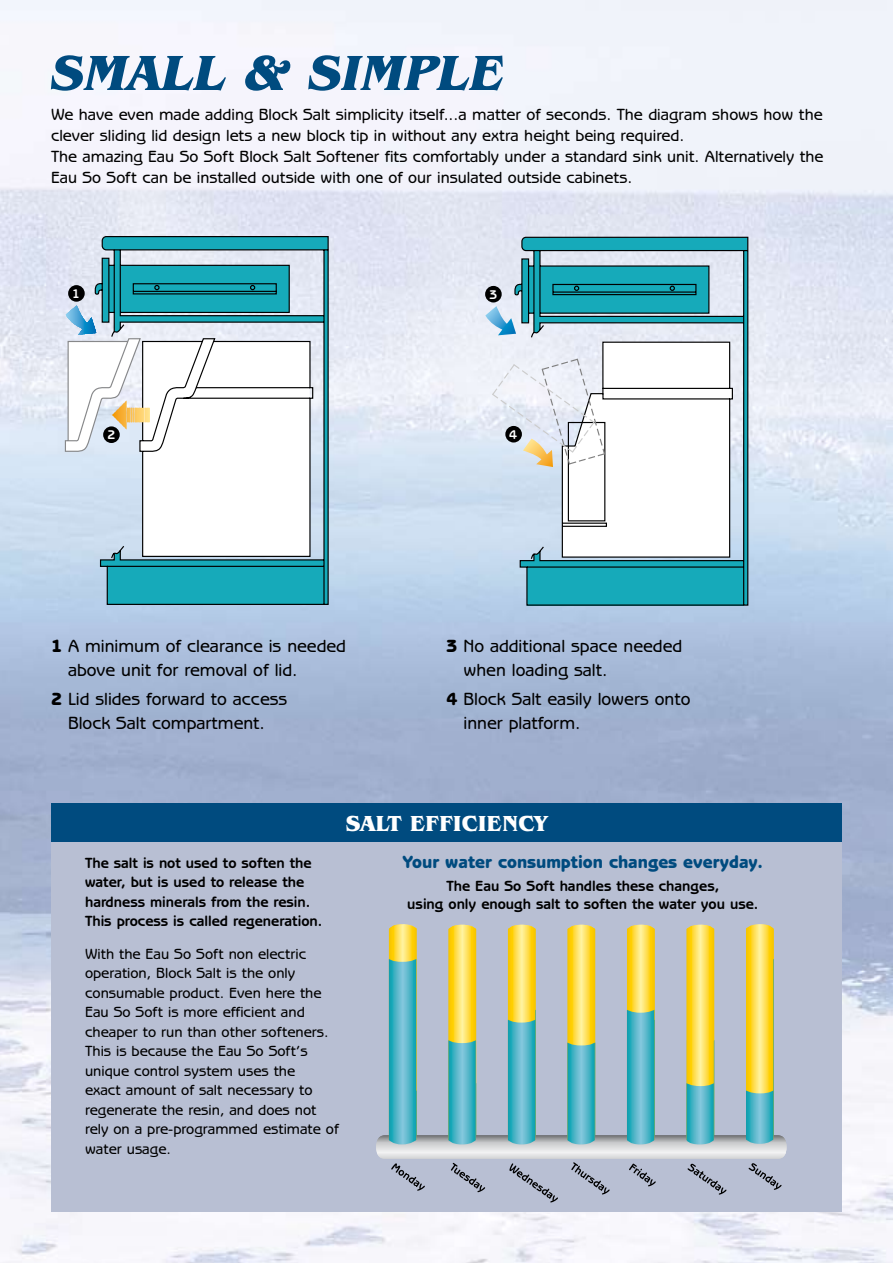
<style>
.page{position:relative;width:893px;height:1263px;background:#fff}
.page>*{position:absolute;margin:0;border:0;box-sizing:border-box;transform-origin:0 0}
.t1{font:italic 700 51px "Benguiat IT Cby BT";color:#004b7f}
.t2{font:700 22.5px "Benguiat IT Cby BT";color:#fff}
.t3{font:500 18px/24px "Benguiat Gothic IT Cby BT";color:#000}
.t4{font:800 18px "Benguiat Gothic IT Cby BT";color:#004b7f}
.t5{font:500 16.5px/21px "Benguiat Gothic IT Cby BT";color:#000}
.t6{font:500 15px/19.5px "Benguiat Gothic IT Cby BT";color:#000}
.t7{font:700 15px/19.5px "Benguiat Gothic IT Cby BT";color:#000}
.t8{font:700 12.9px "Benguiat Gothic IT Cby BT";color:#fff}
.s1{font-weight:800}
</style>
<div class="page">
<img style="left:0;top:0;width:893px;height:1263px">
<div style="left:51px;top:804px;width:791px;height:408px;background:#b8bfd3"></div>
<div style="left:51px;top:804px;width:791px;height:38px;background:#004b7f"></div>
<svg style="left:65px;top:337px;width:29px;height:219px"></svg>
<svg style="left:94px;top:236px;width:235px;height:369px"></svg>
<hr style="left:150px;top:400px;width:1px;height:30px;background:#ffe691">
<hr style="left:149px;top:400px;width:1px;height:30px;background:#ffe48f">
<hr style="left:148px;top:400px;width:1px;height:30px;background:#ffe18b">
<hr style="left:147px;top:400px;width:1px;height:30px;background:#ffe087">
<hr style="left:146px;top:400px;width:1px;height:30px;background:#ffdd84">
<hr style="left:145px;top:400px;width:1px;height:30px;background:#ffdc80">
<hr style="left:144px;top:400px;width:1px;height:30px;background:#ffda7d">
<hr style="left:143px;top:400px;width:1px;height:30px;background:#ffd879">
<hr style="left:142px;top:400px;width:1px;height:30px;background:#fed676">
<hr style="left:141px;top:400px;width:1px;height:30px;background:#fed473">
<hr style="left:140px;top:400px;width:1px;height:30px;background:#fed26f">
<hr style="left:139px;top:400px;width:1px;height:30px;background:#fdd06b">
<hr style="left:138px;top:400px;width:1px;height:30px;background:#fdce69">
<hr style="left:137px;top:400px;width:1px;height:30px;background:#fdcc64">
<hr style="left:136px;top:400px;width:1px;height:30px;background:#fcca61">
<hr style="left:135px;top:400px;width:1px;height:30px;background:#fcc75e">
<hr style="left:134px;top:400px;width:1px;height:30px;background:#fcc65b">
<hr style="left:133px;top:400px;width:1px;height:30px;background:#fbc356">
<hr style="left:132px;top:400px;width:1px;height:30px;background:#fbc254">
<hr style="left:131px;top:400px;width:1px;height:30px;background:#fabf50">
<hr style="left:130px;top:400px;width:1px;height:30px;background:#fabd4c">
<hr style="left:129px;top:400px;width:1px;height:30px;background:#fabb49">
<hr style="left:128px;top:400px;width:1px;height:30px;background:#f9b946">
<hr style="left:127px;top:400px;width:1px;height:30px;background:#f9b741">
<hr style="left:126px;top:400px;width:1px;height:30px;background:#f9b53f">
<hr style="left:125px;top:400px;width:1px;height:30px;background:#f8b33b">
<hr style="left:124px;top:400px;width:1px;height:30px;background:#f8b137">
<hr style="left:123px;top:400px;width:1px;height:30px;background:#f7ae34">
<hr style="left:122px;top:400px;width:1px;height:30px;background:#f7ad30">
<hr style="left:121px;top:400px;width:1px;height:30px;background:#f7aa2c">
<hr style="left:120px;top:400px;width:1px;height:30px;background:#f6a929">
<hr style="left:119px;top:400px;width:1px;height:30px;background:#f6a623">
<hr style="left:118px;top:400px;width:1px;height:30px;background:#f5a421">
<hr style="left:117px;top:400px;width:1px;height:30px;background:#f5a11a">
<hr style="left:116px;top:400px;width:1px;height:30px;background:#f5a014">
<hr style="left:115px;top:400px;width:1px;height:30px;background:#f49d0e">
<hr style="left:114px;top:400px;width:1px;height:30px;background:#f49b02">
<hr style="left:113px;top:400px;width:1px;height:30px;background:#f39900">
<hr style="left:112px;top:400px;width:1px;height:30px;background:#f39800">
<hr style="left:66px;top:305px;width:1px;height:30px;background:#90d1f0">
<hr style="left:67px;top:305px;width:1px;height:30px;background:#8ccdee">
<hr style="left:68px;top:305px;width:1px;height:30px;background:#86c9ec">
<hr style="left:69px;top:305px;width:1px;height:30px;background:#80c5e9">
<hr style="left:70px;top:305px;width:1px;height:30px;background:#7cc1e7">
<hr style="left:71px;top:305px;width:1px;height:30px;background:#76bee5">
<hr style="left:72px;top:305px;width:1px;height:30px;background:#71bae3">
<hr style="left:73px;top:305px;width:1px;height:30px;background:#6bb6e1">
<hr style="left:74px;top:305px;width:1px;height:30px;background:#66b2df">
<hr style="left:75px;top:305px;width:1px;height:30px;background:#5fafdd">
<hr style="left:76px;top:305px;width:1px;height:30px;background:#58abdb">
<hr style="left:77px;top:305px;width:1px;height:30px;background:#53a7d9">
<hr style="left:78px;top:305px;width:1px;height:30px;background:#4ca4d7">
<hr style="left:79px;top:305px;width:1px;height:30px;background:#46a0d5">
<hr style="left:80px;top:305px;width:1px;height:30px;background:#3d9dd3">
<hr style="left:81px;top:305px;width:1px;height:30px;background:#3499d0">
<hr style="left:82px;top:305px;width:1px;height:30px;background:#2c96cf">
<hr style="left:83px;top:305px;width:1px;height:30px;background:#2293cd">
<hr style="left:84px;top:305px;width:1px;height:30px;background:#0f8fcb">
<hr style="left:85px;top:305px;width:1px;height:30px;background:#008bc8">
<hr style="left:86px;top:305px;width:1px;height:30px;background:#0089c7">
<hr style="left:87px;top:305px;width:1px;height:30px;background:#0086c5">
<hr style="left:88px;top:305px;width:1px;height:30px;background:#0082c2">
<hr style="left:89px;top:305px;width:1px;height:30px;background:#007fc0">
<hr style="left:90px;top:305px;width:1px;height:30px;background:#007cbe">
<hr style="left:91px;top:305px;width:1px;height:30px;background:#0079bd">
<hr style="left:92px;top:305px;width:1px;height:30px;background:#0076bb">
<hr style="left:93px;top:305px;width:1px;height:30px;background:#0073b9">
<hr style="left:94px;top:305px;width:1px;height:30px;background:#0070b7">
<hr style="left:95px;top:305px;width:1px;height:30px;background:#006db5">
<hr style="left:96px;top:305px;width:1px;height:30px;background:#006ab3">
<div style="left:68px;top:285px;width:17px;height:17px;background:#000;border-radius:50%"></div>
<div style="left:103px;top:426px;width:17px;height:17px;background:#000;border-radius:50%"></div>
<svg style="left:514px;top:237px;width:234px;height:369px;background:#5ab0bd"></svg>
<svg style="left:485px;top:306px;width:31px;height:29px"></svg>
<svg style="left:491px;top:342px;width:241px;height:215px"></svg>
<div style="left:505px;top:426px;width:17px;height:16px;background:#000;border-radius:50%"></div>
<div style="left:485px;top:286px;width:17px;height:16px;background:#000;border-radius:50%"></div>
<svg style="left:376px;top:924px;width:411px;height:279px"></svg>
<h1 class="t1" style="left:51px;top:41px;width:113px">SMALL</h1>
<h1 class="t1" style="left:245px;top:41px;width:195px">&amp; SIMPLE</h1>
<p class="t5" style="left:51px;top:103px;width:774px">We have even made adding Block Salt simplicity itself...a matter of seconds. The diagram shows how the clever sliding lid design lets a new block tip in without any extra height being required.<br>The amazing Eau So Soft Block Salt Softener fits comfortably under a standard sink unit. Alternatively the Eau So Soft can be installed outside with one of our insulated outside cabinets.</p>
<p class="t8" style="left:72px;top:286px;width:9px">1</p>
<p class="t8" style="left:489px;top:286px;width:9px">3</p>
<p class="t8" style="left:108px;top:427px;width:9px">2</p>
<p class="t8" style="left:509px;top:426px;width:9px">4</p>
<p class="t3" style="left:68px;top:634px;width:279px;text-indent:-17px"><span class="s1">1</span> A minimum of clearance is needed above unit for removal of lid.</p>
<p class="t3" style="left:51px;top:686px;width:238px;text-align:center"><span class="s1">2</span> Lid slides forward to access<br>Block Salt compartment.</p>
<p class="t3" style="left:463px;top:634px;width:220px;text-indent:-17px"><span class="s1">3</span> No additional space needed when loading salt.</p>
<p class="t3" style="left:463px;top:686px;width:228px;text-indent:-17px"><span class="s1">4</span> Block Salt easily lowers onto inner platform.</p>
<h2 class="t2" style="left:346px;top:810px;width:203px">SALT EFFICIENCY</h2>
<p class="t7" style="left:85px;top:852px;width:239px">The salt is not used to soften the water, but is used to release the hardness minerals from the resin.<br>This process is called regeneration.</p>
<p class="t6" style="left:85px;top:943px;width:255px">With the Eau So Soft non electric operation, Block Salt is the only consumable product. Even here the<br>Eau So Soft is more efficient and cheaper to run than other softeners.<br>This is because the Eau So Soft’s unique control system uses the<br>exact amount of salt necessary to regenerate the resin, and does not rely on a pre-programmed estimate of water usage.</p>
<p class="t4" style="left:403px;top:851px;width:362px">Your water consumption changes everyday.</p>
<p class="t7" style="left:407px;top:876px;width:353px;line-height:18px;text-align:center">The Eau So Soft handles these changes,<br>using only enough salt to soften the water you use.</p>
</div>
